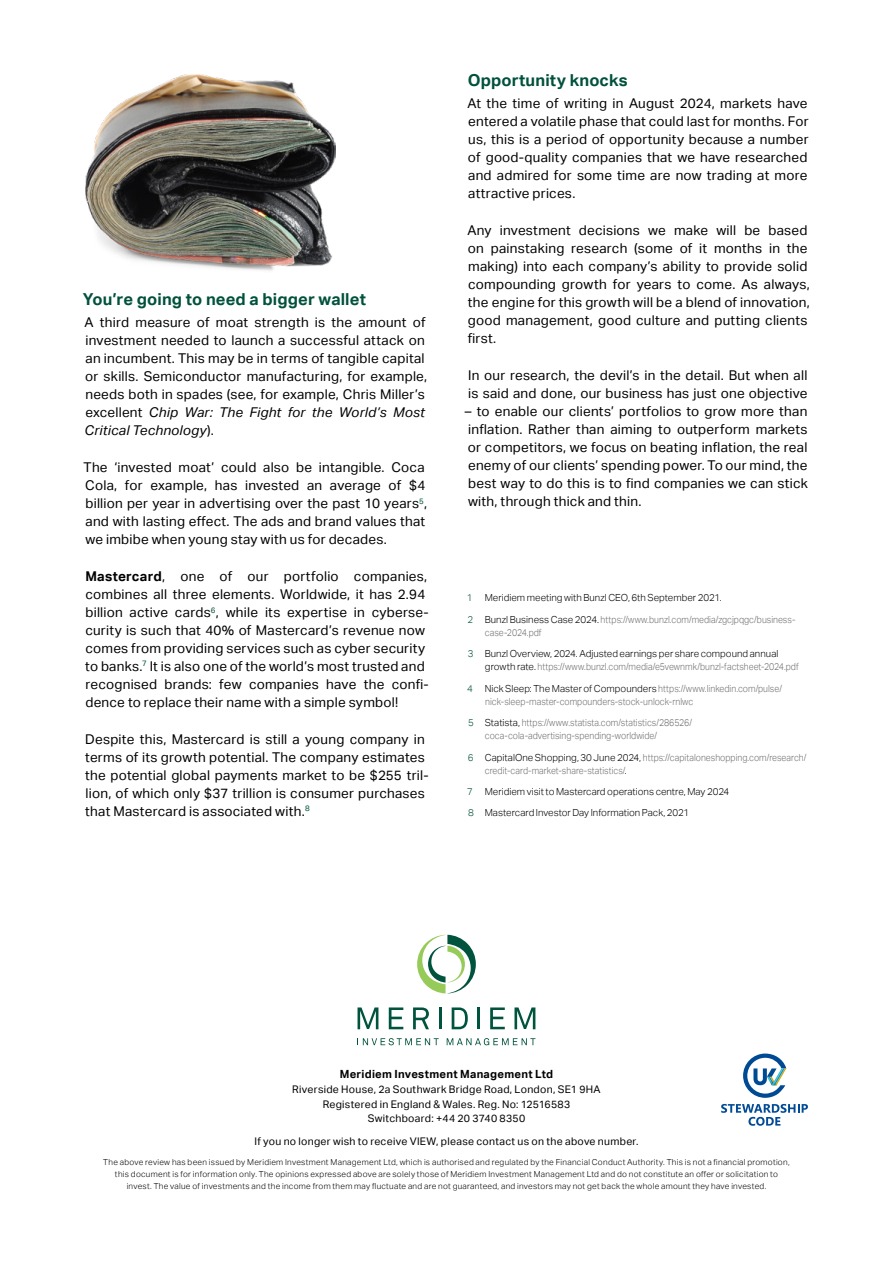
<style>
.page{position:relative;width:893px;height:1263px;background:#fff}
.page>*{position:absolute;margin:0;border:0;box-sizing:border-box;transform-origin:0 0}
.Heading_2{font:700 16.5px "Aktiv Grotesk";letter-spacing:.005em;color:#00513c}
.t1{font:13.5px/18px "Aktiv Grotesk";letter-spacing:.015em;color:#000}
.t2{font:700 11.25px "Aktiv Grotesk";letter-spacing:.025em;color:#000}
.Back{font:10.5px/14.7px "Aktiv Grotesk";letter-spacing:.025em;color:#000;text-align:center}
.Endnote{font:300 9.75px/12.9px "Aktiv Grotesk";color:#706f6f;scale:.9 1}
.Endnote-2{font:300 9.75px/12.9px "Aktiv Grotesk";color:#000}
.Endnote-3{font:300 9.75px "Aktiv Grotesk";color:#00513c}
.Legal{font:300 8.25px/11.6px "Aktiv Grotesk";letter-spacing:.035em;color:#000;text-align:center}
.s1{font-style:italic}
.s2{font-weight:700}
.s3{color:#00513c}
.s4{color:#000}
.s5{color:#706f6f}
</style>
<div class="page">
<svg style="left:721px;top:1104px;width:87px;height:22px"></svg>
<svg style="left:743px;top:1053px;width:43px;height:45px"></svg>
<svg style="left:417px;top:935px;width:59px;height:58px"></svg>
<svg style="left:362px;top:1038px;width:77px;height:7px"></svg>
<svg style="left:447px;top:1038px;width:88px;height:7px"></svg>
<svg style="left:358px;top:1007px;width:20px;height:22px"></svg>
<svg style="left:389px;top:1007px;width:14px;height:22px"></svg>
<svg style="left:413px;top:1007px;width:16px;height:22px"></svg>
<hr style="left:439px;top:1007px;width:2px;height:22px;background:#00533d">
<svg style="left:452px;top:1007px;width:16px;height:22px"></svg>
<hr style="left:477px;top:1007px;width:3px;height:22px;background:#00533d">
<svg style="left:490px;top:1007px;width:15px;height:22px"></svg>
<svg style="left:514px;top:1007px;width:21px;height:22px"></svg>
<img style="left:85px;top:74px;width:251px;height:197px">
<h2 class="Heading_2" style="left:83px;top:290px;width:285px">You’re going to need a bigger wallet</h2>
<p class="t1" style="left:85px;top:314px;width:344px">A third measure of moat strength is the amount of investment needed to launch a successful attack on an incumbent. This may be in terms of tangible capital or skills. Semiconductor manufacturing, for example, needs both in spades (see, for example, Chris Miller’s excellent <span class="s1">Chip War: The Fight for the World’s Most Critical Technology</span>).</p>
<p class="t1" style="left:84px;top:459px;width:345px">The ‘invested moat’ could also be intangible. Coca Cola, for example, has invested an average of $4 billion per year in advertising over the past 10 years<sup>5</sup>, and with lasting effect. The ads and brand values that we imbibe when young stay with us for decades.</p>
<p class="t1" style="left:85px;top:567px;width:345px"><span class="s2">Mastercard</span>, one of our portfolio companies, combines all three elements. Worldwide, it has 2.94 billion active cards<sup>6</sup>, while its expertise in cyberse&shy;curity is such that 40% of Mastercard’s revenue now comes from providing services such as cyber security to banks.<sup>7</sup> It is also one of the world’s most trusted and recognised brands: few companies have the confi&shy;dence to replace their name with a simple symbol!</p>
<p class="t1" style="left:85px;top:730px;width:345px">Despite this, Mastercard is still a young company in terms of its growth potential. The company estimates the potential global payments market to be $255 tril&shy;lion, of which only $37 trillion is consumer purchases that Mastercard is associated with.<sup>8</sup></p>
<h2 class="Heading_2" style="left:468px;top:71px;width:161px">Opportunity knocks</h2>
<p class="t1" style="left:467px;top:95px;width:343px;text-align:justify">At the time of writing in August 2024, markets have entered a volatile phase that could last for months. For us, this is a period of opportunity because a number of good-quality companies that we have researched and admired for some time are now trading at more attractive prices.</p>
<p class="t1" style="left:467px;top:222px;width:344px">Any investment decisions we make will be based on painstaking research (some of it months in the making) into each company’s ability to provide solid compounding growth for years to come. As always, the engine for this growth will be a blend of innovation, good management, good culture and putting clients first.</p>
<p class="t1" style="left:468px;top:366px;width:341px">In our research, the devil’s in the detail. But when all is said and done, our business has just one objective</p>
<p class="t1" style="left:465px;top:402px;width:345px;text-align:justify">– to enable our clients’ portfolios to grow more than inflation. Rather than aiming to outperform markets or competitors, we focus on beating inflation, the real enemy of our clients’ spending power. To our mind, the best way to do this is to find companies we can stick with, through thick and thin.</p>
<p class="Endnote-3" style="left:467px;top:592px;width:7px">1</p>
<p class="Endnote-2" style="left:485px;top:591px;width:238px">Meridiem meeting with Bunzl CEO, 6th September 2021.</p>
<p class="Endnote" style="left:485px;top:613px;width:346px;text-indent:-17px"><span class="s3">2</span> <span class="s4">Bunzl Business Case 2024.</span> https://www.bunzl.com/media/zgcjpqgc/business&shy;case-2024.pdf</p>
<p class="Endnote-2" style="left:485px;top:647px;width:315px;text-indent:-17px"><span class="s3">3</span> Bunzl Overview, 2024. Adjusted earnings per share compound annual growth rate. <span class="s5">https://www.bunzl.com/media/e5vewnmk/bunzl-factsheet-2024.pdf</span></p>
<p class="Endnote" style="left:485px;top:682px;width:331px;text-indent:-18px"><span class="s3">4</span> <span class="s4">Nick Sleep: The Master of Compounders</span> https://www.linkedin.com/pulse/ nick-sleep-master-compounders-stock-unlock-rnlwc</p>
<p class="Endnote" style="left:485px;top:716px;width:232px;text-indent:-17px"><span class="s3">5</span> <span class="s4">Statista,</span> https://www.statista.com/statistics/286526/ coca-cola-advertising-spending-worldwide/</p>
<p class="Endnote" style="left:485px;top:751px;width:359px;text-indent:-17px"><span class="s3">6</span> <span class="s4">CapitalOne Shopping, 30 June 2024,</span> https://capitaloneshopping.com/research/ credit-card-market-share-statistics/<span class="s4">.</span></p>
<p class="Endnote-2" style="left:467px;top:785px;width:264px"><span class="s3">7</span> Meridiem visit to Mastercard operations centre, May 2024</p>
<p class="Endnote-2" style="left:468px;top:807px;width:223px"><span class="s3">8</span> Mastercard Investor Day Information Pack, 2021</p>
<p class="t2" style="left:340px;top:1068px;width:215px">Meridiem Investment Management Ltd</p>
<p class="Back" style="left:292px;top:1082px;width:310px">Riverside House, 2a Southwark Bridge Road, London, SE1 9HA<br>Registered in England &amp; Wales. Reg. No: 12516583<br>Switchboard: +44 20 3740 8350</p>
<p class="Back" style="left:255px;top:1134px;width:385px">If you no longer wish to receive VIEW, please contact us on the above number.</p>
<p class="Legal" style="left:103px;top:1157px;width:688px">The above review has been issued by Meridiem Investment Management Ltd, which is authorised and regulated by the Financial Conduct Authority. This is not a financial promotion, this document is for information only. The opinions expressed above are solely those of Meridiem Investment Management Ltd and do not constitute an offer or solicitation to invest. The value of investments and the income from them may fluctuate and are not guaranteed, and investors may not get back the whole amount they have invested.</p>
</div>
